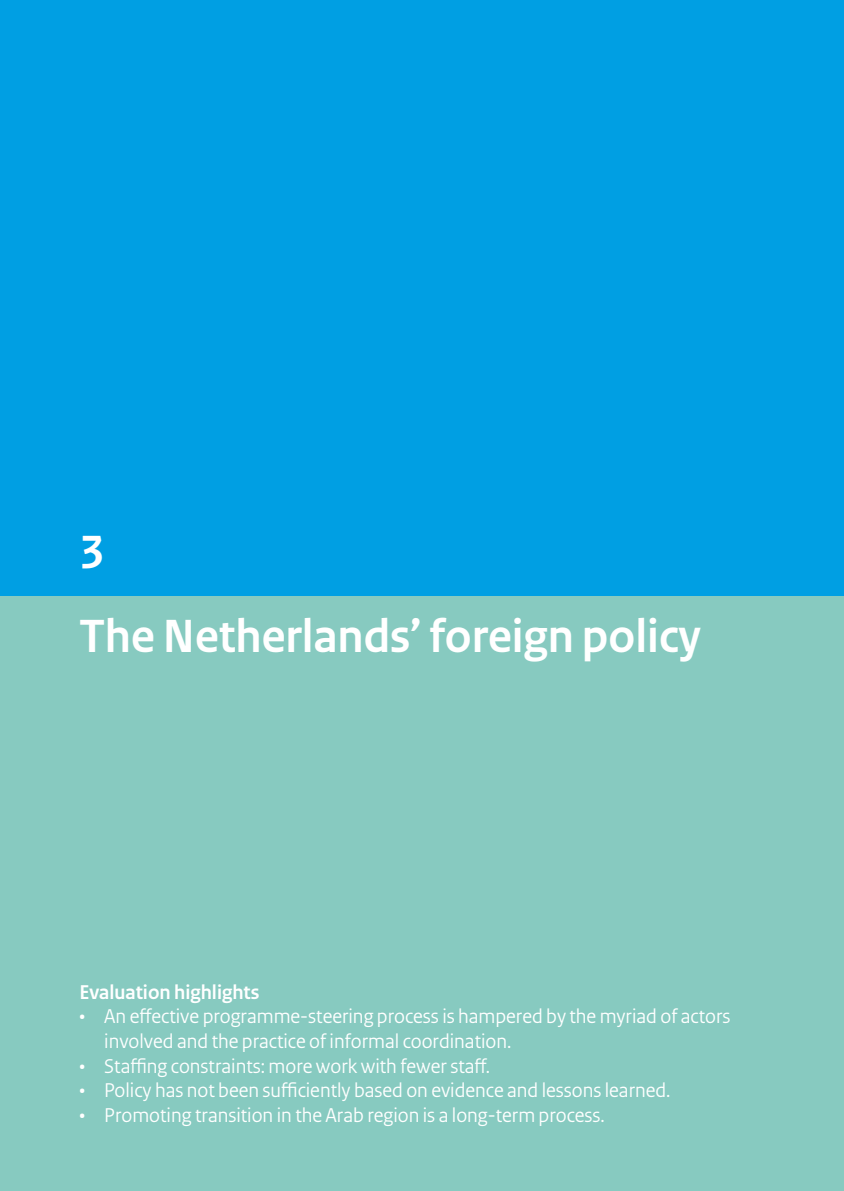
<style>
.page{position:relative;width:844px;height:1191px;background:#fff}
.page>*{position:absolute;margin:0;border:0;box-sizing:border-box;transform-origin:0 0}
._07_DFK_Binnenwerk_H{font:700 49px "Rijksoverheid Sans Heading";color:#fff}
._03_RO_Kop_wit{font:21px/24.5px "Rijksoverheid Sans Heading";color:#fff}
._07_DFK_Binnenwerk_H-2{font:700 21px "Rijksoverheid Sans Heading";color:#fff}
</style>
<div class="page">
<div style="left:0;top:595px;width:843px;height:596px;background:#87cac0"></div>
<div style="left:0;top:0;width:843px;height:595px;background:#009fe3"></div>
<p class="_07_DFK_Binnenwerk_H" style="left:79px;top:524px;width:27px">3</p>
<p class="_07_DFK_Binnenwerk_H" style="left:79px;top:608px;width:623px">The Netherlands’ foreign policy</p>
<p class="_07_DFK_Binnenwerk_H-2" style="left:79px;top:980px;width:181px">Evaluation highlights</p>
<p class="_03_RO_Kop_wit" style="left:104px;top:1004px;width:627px;text-indent:-25px">• An effective programme-steering process is hampered by the myriad of actors involved and the practice of informal coordination.</p>
<p class="_03_RO_Kop_wit" style="left:79px;top:1053px;width:412px">• Staffing constraints: more work with fewer staff.</p>
<p class="_03_RO_Kop_wit" style="left:79px;top:1078px;width:592px">• Policy has not been sufficiently based on evidence and lessons learned.</p>
<p class="_03_RO_Kop_wit" style="left:79px;top:1102px;width:527px">• Promoting transition in the Arab region is a long-term process.</p>
</div>
